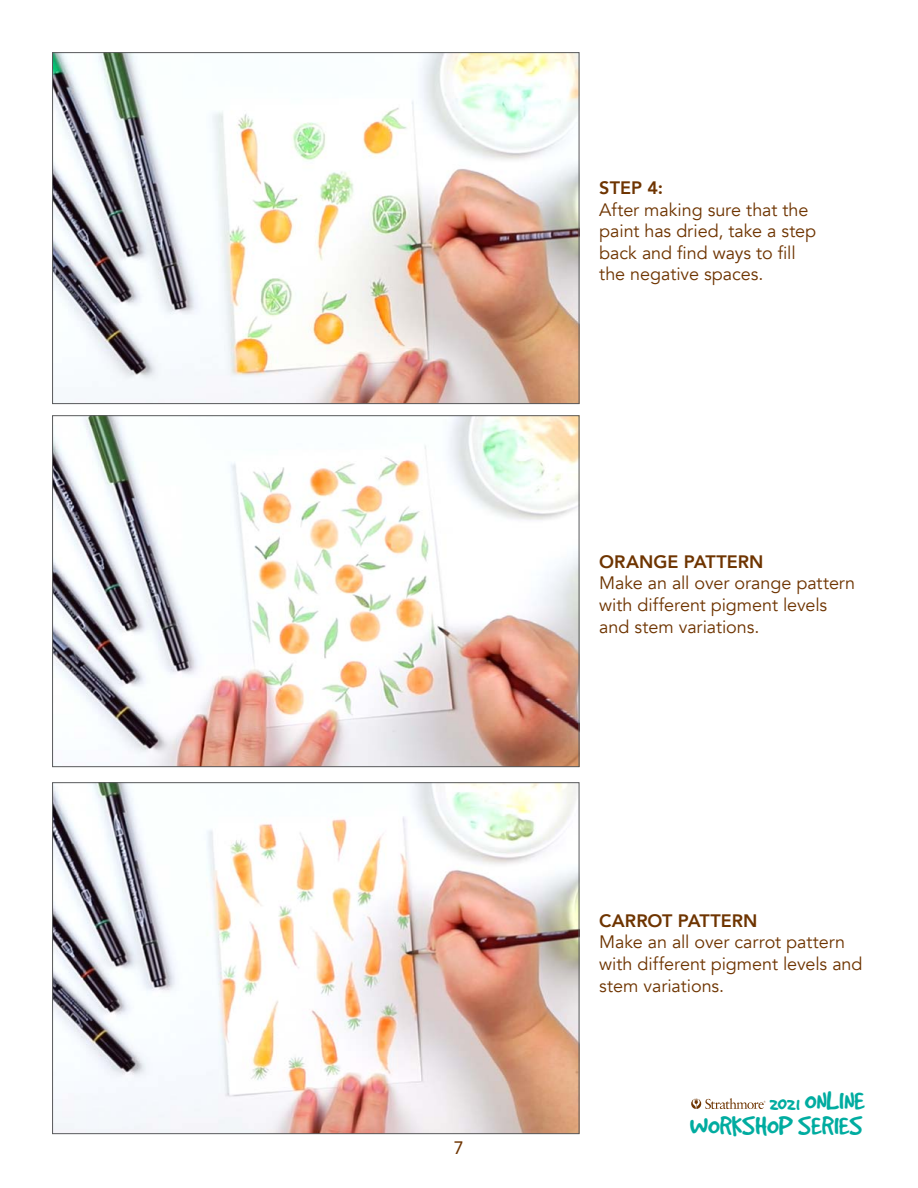
<style>
.page{position:relative;width:918px;height:1188px;background:#fff}
.page>*{position:absolute;margin:0;border:0;box-sizing:border-box;transform-origin:0 0}
.t1{font:29.55px/24.6px "Good Dog";color:#00aca0;text-align:right}
.t2{font:18px/21.6px "Avenir";letter-spacing:-.005em;color:#6e3400}
.t3{font:800 18px "Avenir";color:#6e3400}
.t4{font:18px "Avenir";color:#6e3400}
.s1{font-size:21.45px}
</style>
<div class="page">
<img style="left:54px;top:54px;width:523px;height:348px">
<img style="left:54px;top:417px;width:523px;height:348px">
<img style="left:54px;top:784px;width:523px;height:348px">
<svg style="left:691px;top:1098px;width:75px;height:11px"></svg>
<p class="t4" style="left:454px;top:1134px;width:12px">7</p>
<p class="t3" style="left:599px;top:174px;width:65px">STEP 4:</p>
<p class="t2" style="left:599px;top:199px;width:219px">After making sure that the paint has dried, take a step back and find ways to fill the negative spaces.</p>
<p class="t3" style="left:599px;top:548px;width:166px">ORANGE PATTERN</p>
<p class="t2" style="left:599px;top:573px;width:257px">Make an all over orange pattern with different pigment levels and stem variations.</p>
<p class="t3" style="left:599px;top:907px;width:160px">CARROT PATTERN</p>
<p class="t2" style="left:599px;top:932px;width:265px">Make an all over carrot pattern with different pigment levels and stem variations.</p>
<h1 class="t1" style="left:690px;top:1088px;width:176px"><span class="s1">2021</span> ONLINE<br>WORKSHOP SERIES</h1>
</div>
